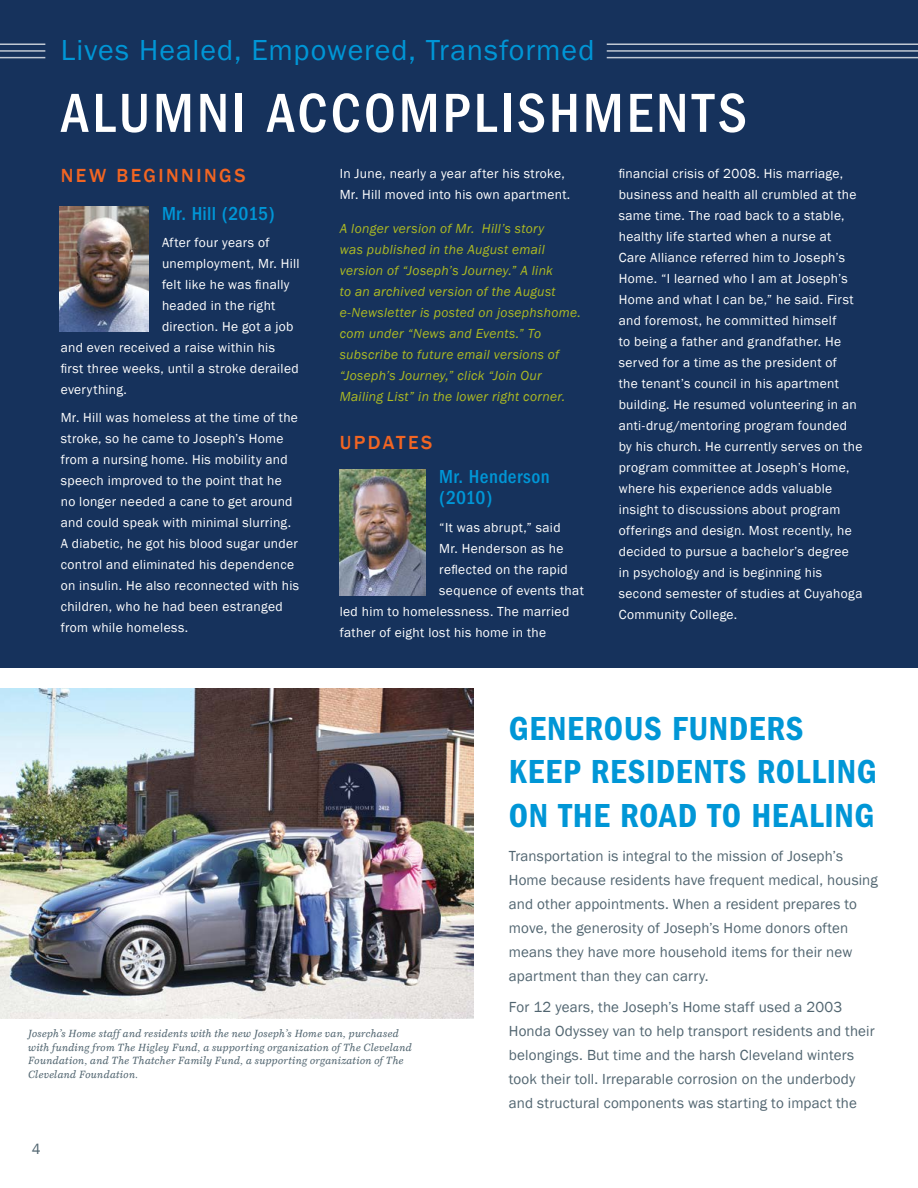
<style>
.page{position:relative;width:918px;height:1188px;background:#fff}
.page>*{position:absolute;margin:0;border:0;box-sizing:border-box;transform-origin:0 0}
.body_copy_1{font:500 condensed 57px "Franklin Gothic";letter-spacing:.055em;color:#fff}
.body_copy_1-2{font:600 condensed 34.5px/43.5px "Franklin Gothic";letter-spacing:.02em;color:#0096d6}
.t1{font:30px "Franklin Gothic Itc T";letter-spacing:.03em;color:#0096d6}
.body_copy_1-3{font:500 condensed 19.5px/21px "Franklin Gothic";letter-spacing:.015em;color:#0096d6}
.body_copy_1-4{font:500 19.5px "Franklin Gothic";letter-spacing:.125em;color:#f26522}
.body_copy_1-5{font:15px/24px "Franklin Gothic";letter-spacing:.01em;color:#516570}
.anniversary_quoter{font:15px "Franklin Gothic";color:#516570}
.body_copy_1-6{font:13.5px/21px "Franklin Gothic";letter-spacing:.025em;color:#fff}
.body_copy_1-7{font:italic 13.5px/21px "Franklin Gothic";letter-spacing:.025em;color:#afbc22}
.anniversary_quoter-2{font:italic 10.5px/13.5px "Mt.Augustine";letter-spacing:.04em;color:#516570}
</style>
<div class="page">
<div style="left:0;top:0;width:918px;height:667px;background:#16325c"></div>
<hr style="left:607px;top:43px;width:311px;height:2px;background:#fff">
<hr style="left:607px;top:50px;width:311px;height:2px;background:#fff">
<hr style="left:607px;top:57px;width:311px;height:1px;background:#fff">
<hr style="left:0;top:43px;width:45px;height:2px;background:#fff">
<hr style="left:0;top:50px;width:45px;height:2px;background:#fff">
<hr style="left:0;top:57px;width:45px;height:1px;background:#fff">
<img style="left:60px;top:206px;width:88px;height:125px">
<img style="left:340px;top:469px;width:86px;height:126px">
<img style="left:0;top:688px;width:474px;height:330px">
<p class="t1" style="left:61px;top:33px;width:535px">Lives Healed, Empowered, Transformed</p>
<p class="body_copy_1" style="left:61px;top:81px;width:688px">ALUMNI ACCOMPLISHMENTS</p>
<p class="body_copy_1-4" style="left:61px;top:164px;width:186px">NEW BEGINNINGS</p>
<p class="body_copy_1-3" style="left:162px;top:203px;width:114px">Mr. Hill (2015)</p>
<p class="body_copy_1-6" style="left:162px;top:233px;width:109px">After four years of</p>
<p class="body_copy_1-6" style="left:162px;top:254px;width:139px">unemployment, Mr. Hill</p>
<p class="body_copy_1-6" style="left:162px;top:275px;width:129px">felt like he was finally</p>
<p class="body_copy_1-6" style="left:162px;top:296px;width:115px">headed in the right</p>
<p class="body_copy_1-6" style="left:162px;top:317px;width:133px">direction. He got a job</p>
<p class="body_copy_1-6" style="left:61px;top:338px;width:216px">and even received a raise within his</p>
<p class="body_copy_1-6" style="left:61px;top:359px;width:240px">first three weeks, until a stroke derailed</p>
<p class="body_copy_1-6" style="left:61px;top:380px;width:68px">everything.</p>
<p class="body_copy_1-6" style="left:61px;top:407px;width:240px">Mr. Hill was homeless at the time of the stroke, so he came to Joseph’s Home from a nursing home. His mobility and speech improved to the point that he no longer needed a cane to get around and could speak with minimal slurring.<br>A diabetic, he got his blood sugar under control and eliminated his dependence on insulin. He also reconnected with his children, who he had been estranged from while homeless.</p>
<p class="body_copy_1-6" style="left:340px;top:163px;width:232px">In June, nearly a year after his stroke,<br>Mr. Hill moved into his own apartment.</p>
<p class="body_copy_1-7" style="left:340px;top:219px;width:243px">A longer version of Mr. Hill’s story<br>was published in the August email version of “Joseph’s Journey.” A link<br>to an archived version of the August e-Newsletter is posted on josephshome. com under “News and Events.” To subscribe to future email versions of “Joseph’s Journey,” click “Join Our Mailing List” in the lower right corner.</p>
<p class="body_copy_1-4" style="left:340px;top:431px;width:94px">UPDATES</p>
<p class="body_copy_1-3" style="left:439px;top:466px;width:112px">Mr. Henderson (2010)</p>
<p class="body_copy_1-6" style="left:439px;top:517px;width:123px">“It was abrupt,” said</p>
<p class="body_copy_1-6" style="left:439px;top:538px;width:126px">Mr. Henderson as he</p>
<p class="body_copy_1-6" style="left:439px;top:559px;width:130px">reflected on the rapid</p>
<p class="body_copy_1-6" style="left:439px;top:580px;width:146px">sequence of events that</p>
<p class="body_copy_1-6" style="left:340px;top:601px;width:231px">led him to homelessness. The married</p>
<p class="body_copy_1-6" style="left:340px;top:622px;width:208px">father of eight lost his home in the</p>
<p class="body_copy_1-6" style="left:619px;top:163px;width:245px">financial crisis of 2008. His marriage, business and health all crumbled at the same time. The road back to a stable, healthy life started when a nurse at<br>Care Alliance referred him to Joseph’s Home. “I learned who I am at Joseph’s Home and what I can be,” he said. First and foremost, he committed himself<br>to being a father and grandfather. He served for a time as the president of<br>the tenant’s council in his apartment building. He resumed volunteering in an anti-drug/mentoring program founded by his church. He currently serves on the program committee at Joseph’s Home, where his experience adds valuable insight to discussions about program offerings and design. Most recently, he decided to pursue a bachelor’s degree in psychology and is beginning his second semester of studies at Cuyahoga Community College.</p>
<p class="anniversary_quoter-2" style="left:28px;top:1028px;width:385px">Joseph’s Home staff and residents with the new Joseph’s Home van, purchased with funding from The Higley Fund, a supporting organization of The Cleveland Foundation, and The Thatcher Family Fund, a supporting organization of The Cleveland Foundation.</p>
<p class="anniversary_quoter" style="left:32px;top:1139px;width:10px">4</p>
<p class="body_copy_1-2" style="left:509px;top:707px;width:369px">GENEROUS FUNDERS<br>KEEP RESIDENTS ROLLING<br>ON THE ROAD TO HEALING</p>
<p class="body_copy_1-5" style="left:509px;top:845px;width:371px">Transportation is integral to the mission of Joseph’s Home because residents have frequent medical, housing and other appointments. When a resident prepares to move, the generosity of Joseph’s Home donors often means they have more household items for their new apartment than they can carry.</p>
<p class="body_copy_1-5" style="left:509px;top:995px;width:367px">For 12 years, the Joseph’s Home staff used a 2003<br>Honda Odyssey van to help transport residents and their belongings. But time and the harsh Cleveland winters took their toll. Irreparable corrosion on the underbody and structural components was starting to impact the</p>
</div>
